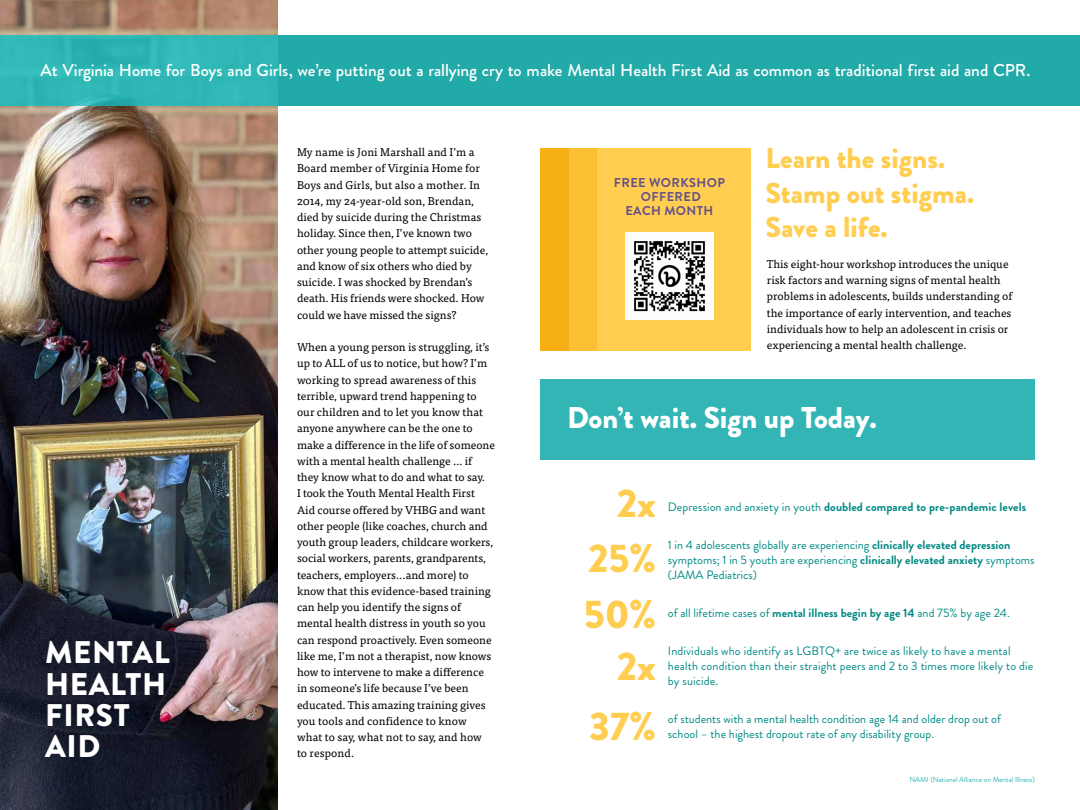
<style>
.page{position:relative;width:1080px;height:810px;background:#fff}
.page>*{position:absolute;margin:0;border:0;box-sizing:border-box;transform-origin:0 0}
.t1{font:900 40px "Brandon Grotesque";color:#ffce51}
.t2{font:900 31.25px/31.4px "Brandon Grotesque";letter-spacing:.02em;color:#fff}
.t3{font:900 30px "Brandon Grotesque";color:#fff}
.t4{font:900 28.75px/34.5px "Brandon Grotesque";color:#ffce51}
.t5{font:500 17.25px "Brandon Grotesque";letter-spacing:-.005em;color:#fff}
.t6{font:700 12.75px/14px "Brandon Grotesque";letter-spacing:.03em;color:#665088;text-align:center}
.t7{font:12.25px/15px "Brandon Grotesque";color:#008a85}
.t8{font:700 12.25px "Brandon Grotesque";letter-spacing:.005em;color:#008a85}
.t9{font:11.25px/16.2px "Tisa Pro";color:#000}
.t10{font:7.5px "Brandon Grotesque";letter-spacing:-.005em;color:#33b5b5}
.s1{font-weight:400}
.s2{font-weight:700}
</style>
<div class="page">
<img style="left:0;top:0;width:278px;height:810px">
<div style="left:540px;top:148px;width:211px;height:202px;background:#ffce51"></div>
<img style="left:626px;top:232px;width:87px;height:88px">
<div style="left:540px;top:379px;width:495px;height:81px;background:#33b5b5"></div>
<div style="left:540px;top:148px;width:29px;height:202px;background:#f6b015"></div>
<div style="left:569px;top:148px;width:28px;height:202px;background:#fabf33"></div>
<div style="left:0;top:35px;width:1080px;height:71px;background:linear-gradient(to right,#2db5b4,#1ea6a5)"></div>
<h3 class="t5" style="left:41px;top:59px;width:991px">At Virginia Home for Boys and Girls, we’re putting out a rallying cry to make Mental Health First Aid as common as traditional first aid and CPR.</h3>
<h2 class="t2" style="left:45px;top:637px;width:126px">MENTAL<br>HEALTH<br>FIRST<br>AID</h2>
<p class="t9" style="left:297px;top:144px;width:193px">My name is Joni Marshall and I’m a Board member of Virginia Home for Boys and Girls, but also a mother. In 2014, my 24-year-old son, Brendan, died by suicide during the Christmas holiday. Since then, I’ve known two other young people to attempt suicide, and know of six others who died by suicide. I was shocked by Brendan’s death. His friends were shocked. How could we have missed the signs?</p>
<p class="t9" style="left:297px;top:338px;width:200px">When a young person is struggling, it’s up to ALL of us to notice, but how? I’m working to spread awareness of this terrible, upward trend happening to our children and to let you know that anyone anywhere can be the one to make a difference in the life of someone with a mental health challenge … if they know what to do and what to say.<br>I took the Youth Mental Health First Aid course offered by VHBG and want other people (like coaches, church and youth group leaders, childcare workers, social workers, parents, grandparents, teachers, employers...and more) to know that this evidence-based training can help you identify the signs of mental health distress in youth so you can respond proactively. Even someone like me, I’m not a therapist, now knows how to intervene to make a difference in someone’s life because I’ve been educated. This amazing training gives you tools and confidence to know<br>what to say, what not to say, and how<br>to respond.</p>
<p class="t6" style="left:614px;top:176px;width:113px">FREE WORKSHOP<br>OFFERED<br>EACH MONTH</p>
<h3 class="t4" style="left:766px;top:142px;width:210px">Learn the signs.<br>Stamp out stigma.<br>Save a life.</h3>
<p class="t9" style="left:767px;top:255px;width:247px">This eight-hour workshop introduces the unique risk factors and warning signs of mental health problems in adolescents, builds understanding of the importance of early intervention, and teaches individuals how to help an adolescent in crisis or experiencing a mental health challenge.</p>
<h3 class="t3" style="left:567px;top:397px;width:311px">Don’t wait. Sign up Today.</h3>
<h1 class="t1" style="left:617px;top:474px;width:41px">2x</h1>
<p class="t8" style="left:668px;top:498px;width:360px"><span class="s1">Depression and anxiety in youth</span> doubled compared to pre-pandemic levels</p>
<h1 class="t1" style="left:588px;top:530px;width:69px">25%</h1>
<p class="t7" style="left:668px;top:538px;width:368px">1 in 4 adolescents globally are experiencing <span class="s2">clinically elevated depression </span>symptoms; 1 in 5 youth are experiencing <span class="s2">clinically elevated anxiety</span> symptoms (JAMA Pediatrics)</p>
<h1 class="t1" style="left:584px;top:586px;width:74px">50%</h1>
<p class="t7" style="left:668px;top:605px;width:343px">of all lifetime cases of <span class="s2">mental illness begin by age 14</span> and 75% by age 24.</p>
<h1 class="t1" style="left:617px;top:638px;width:41px">2x</h1>
<p class="t7" style="left:668px;top:643px;width:367px">Individuals who identify as LGBTQ+ are twice as likely to have a mental health condition than their straight peers and 2 to 3 times more likely to die by suicide.</p>
<p class="t7" style="left:668px;top:711px;width:335px">of students with a mental health condition age 14 and older drop out of</p>
<h1 class="t1" style="left:589px;top:698px;width:68px">37%</h1>
<p class="t7" style="left:668px;top:726px;width:268px">school – the highest dropout rate of any disability group.</p>
<p class="t10" style="left:910px;top:775px;width:127px">NAMI (National Alliance on Mental Illness)</p>
</div>
